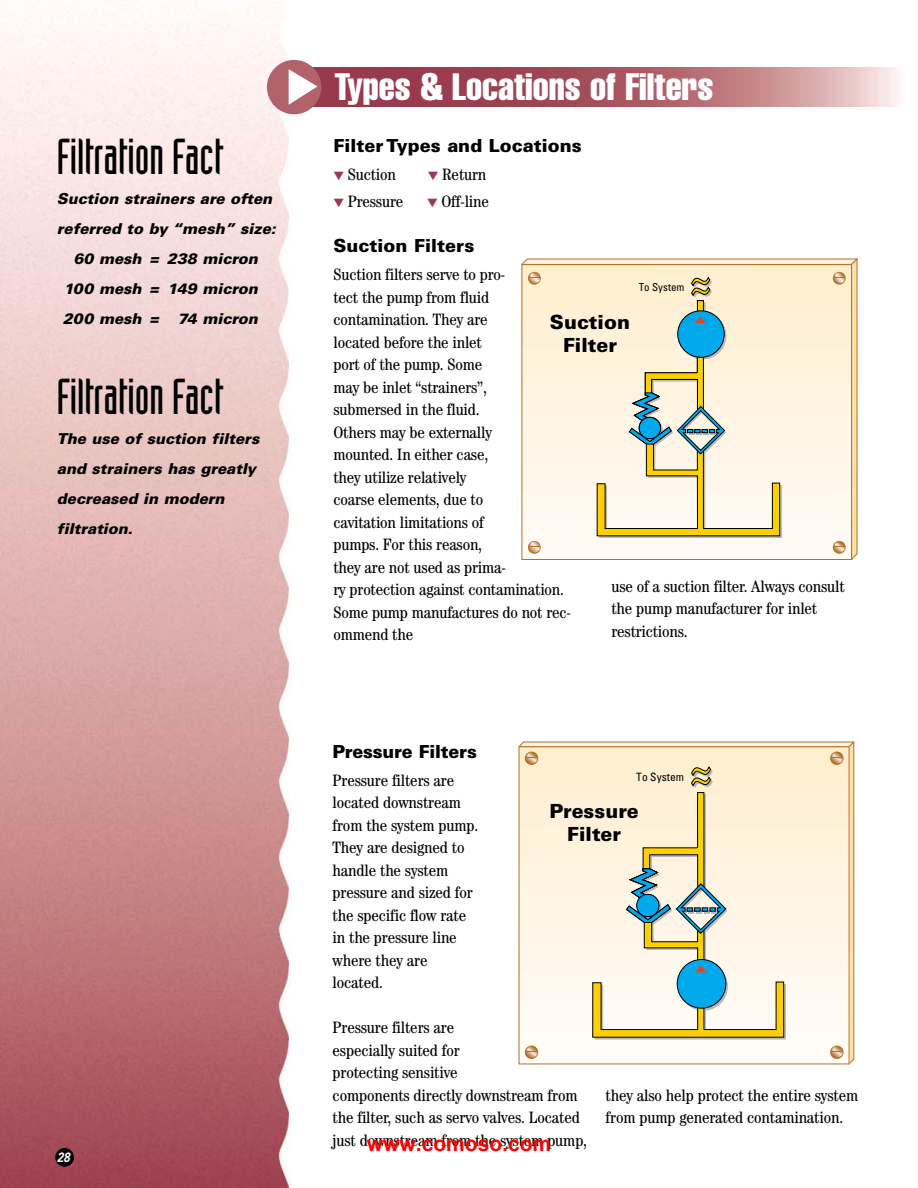
<style>
.page{position:relative;width:918px;height:1188px;background:#fff}
.page>*{position:absolute;margin:0;border:0;box-sizing:border-box;transform-origin:0 0}
.t1{font:49.5px "Industria LT Solid";color:#000}
.t2{font:extra-condensed 37.5px "Helvetica";color:#fff}
.t3{font:700 21px "Arial";color:#f00}
.t4{font:900 19.5px/23.4px "Univers";color:#000;text-align:center}
.t5{font:900 18px "Univers";color:#000}
.t6{font:condensed 16.5px/22.5px "Century LT";letter-spacing:-.01em;color:#000}
.t7{font:italic 900 15px/30px "Univers";color:#000}
.t8{font:italic 700 13.5px "Univers";color:#fff;scale:.85 1}
.t9{font:condensed 11.55px "Univers";color:#000}
.t10{font:condensed 10.95px "Univers";color:#000}
.s1{color:#983a4c}
</style>
<div class="page">
<img style="left:0;top:0;width:292px;height:1188px">
<img style="left:313px;top:67px;width:585px;height:40px">
<div style="left:267px;top:60px;width:54px;height:54px;background:#b2626a;border-radius:50%"></div>
<svg style="left:289px;top:69px;width:28px;height:36px"></svg>
<div style="left:55px;top:1148px;width:19px;height:19px;background:#000;border-radius:50%"></div>
<svg style="left:522px;top:259px;width:335px;height:301px"></svg>
<svg style="left:519px;top:742px;width:335px;height:322px"></svg>
<h1 class="t1" style="left:57px;top:139px;width:168px">Filtration Fact</h1>
<p class="t7" style="left:57px;top:185px;width:220px">Suction strainers are often</p>
<p class="t7" style="left:57px;top:215px;width:223px">referred to by “mesh” size:</p>
<p class="t7" style="left:74px;top:245px;width:189px">60 mesh = 238 micron</p>
<p class="t7" style="left:64px;top:275px;width:199px">100 mesh = 149 micron</p>
<p class="t7" style="left:63px;top:305px;width:199px">200 mesh = 74 micron</p>
<h1 class="t1" style="left:57px;top:379px;width:168px">Filtration Fact</h1>
<p class="t7" style="left:57px;top:425px;width:207px">The use of suction filters and strainers has greatly decreased in modern filtration.</p>
<p class="t8" style="left:57px;top:1152px;width:19px">28</p>
<h2 class="t2" style="left:334px;top:73px;width:381px">Types &amp; Locations of Filters</h2>
<p class="t5" style="left:333px;top:139px;width:250px">Filter Types and Locations</p>
<p class="t6" style="left:333px;top:165px;width:64px"><span class="s1">▼</span> Suction</p>
<p class="t6" style="left:428px;top:165px;width:60px"><span class="s1">▼</span> Return</p>
<p class="t6" style="left:333px;top:192px;width:71px"><span class="s1">▼</span> Pressure</p>
<p class="t6" style="left:427px;top:192px;width:63px"><span class="s1">▼</span> Off-line</p>
<p class="t5" style="left:333px;top:239px;width:142px">Suction Filters</p>
<p class="t6" style="left:333px;top:265px;width:239px">Suction filters serve to pro-<br>tect the pump from fluid contamination. They are<br>located before the inlet<br>port of the pump. Some<br>may be inlet “strainers”,<br>submersed in the fluid.<br>Others may be externally<br>mounted. In either case,<br>they utilize relatively<br>coarse elements, due to<br>cavitation limitations of<br>pumps. For this reason,<br>they are not used as prima-<br>ry protection against contamination.<br>Some pump manufactures do not rec&shy;ommend the</p>
<p class="t10" style="left:639px;top:283px;width:47px">To System</p>
<p class="t4" style="left:550px;top:312px;width:82px">Suction<br>Filter</p>
<p class="t6" style="left:611px;top:577px;width:235px">use of a suction filter. Always consult the pump manufacturer for inlet restrictions.</p>
<p class="t5" style="left:333px;top:745px;width:146px">Pressure Filters</p>
<p class="t6" style="left:333px;top:770px;width:147px">Pressure filters are located downstream from the system pump.<br>They are designed to handle the system pressure and sized for the specific flow rate in the pressure line where they are located.</p>
<p class="t6" style="left:333px;top:1018px;width:256px">Pressure filters are<br>especially suited for<br>protecting sensitive<br>components directly downstream from the filter, such as servo valves. Located just downstream from the system pump,</p>
<p class="t9" style="left:636px;top:773px;width:49px">To System</p>
<p class="t4" style="left:549px;top:801px;width:91px">Pressure<br>Filter</p>
<p class="t6" style="left:606px;top:1085px;width:254px">they also help protect the entire system from pump generated contamination.</p>
<p class="t3" style="left:367px;top:1129px;width:186px">www.comoso.com</p>
</div>
